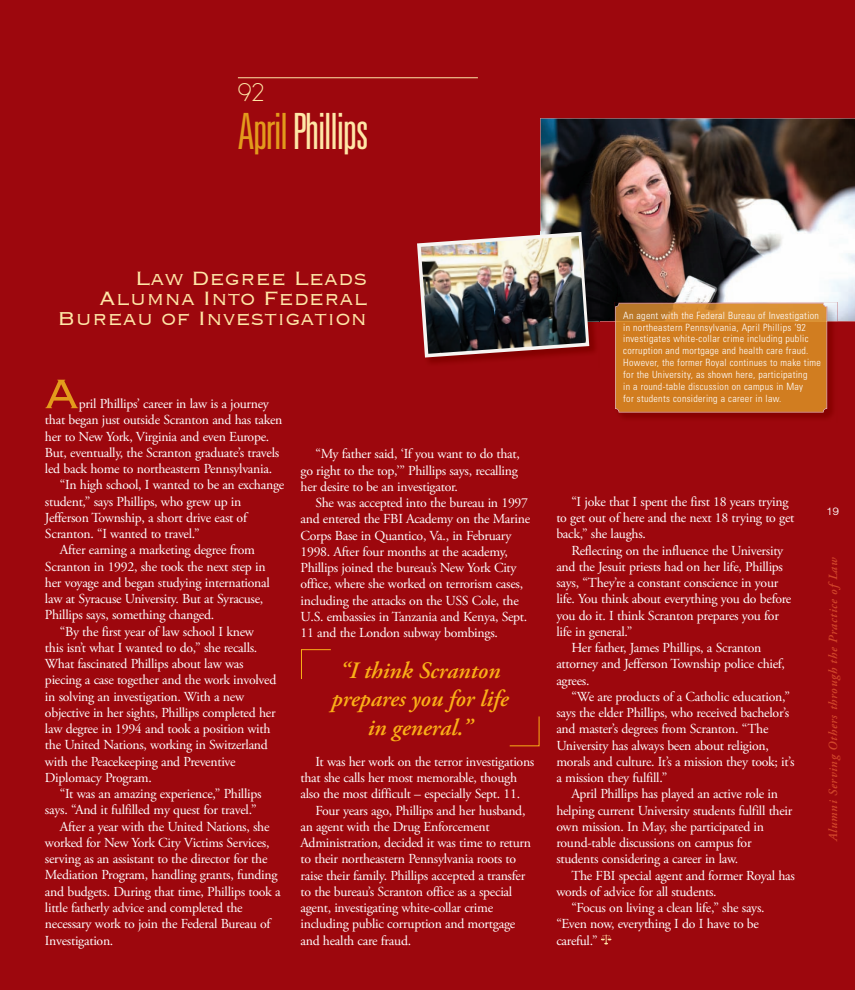
<style>
.page{position:relative;width:855px;height:990px;background:#9d070d}
.page>*{position:absolute;margin:0;border:0;box-sizing:border-box;transform-origin:0 0}
.t1{font:300 54.12px "Copperplate";color:#e39b1c}
.t2{font:300 ultra-condensed 50px "Univers";letter-spacing:-.025em;color:#ffe7a7}
.t3{font:300 25px/20px "Copperplate";color:#ffe7a7;text-align:right}
.t4{font:300 25px "Geosans";color:#ffe7a7}
.t5{font:italic 600 23.5px/28.2px "Adobe Garamond Pro";color:#faaf18;text-align:center}
.t6{font:13.75px "Adobe Garamond Pro";letter-spacing:-.02em;color:#fff}
.t7{font:italic 600 12.5px "Adobe Garamond Pro";letter-spacing:.055em;color:#d2462a}
.t8{font:11.25px "EAK Buch";color:#fff}
.t9{font:300 condensed 10px/11.9px "Univers";letter-spacing:.03em;color:#fff}
.s1{color:#e39b1c}
</style>
<div class="page">
<hr style="left:238px;top:77px;width:240px;height:1px;background:#ffe7a7">
<svg style="left:601px;top:935px;width:10px;height:10px"></svg>
<img style="left:540px;top:118px;width:315px;height:203px">
<img style="left:428px;top:321px;width:171px;height:42px">
<img style="left:540px;top:231px;width:59px;height:90px">
<svg style="left:417px;top:232px;width:172px;height:126px"></svg>
<img style="left:421px;top:236px;width:165px;height:118px">
<svg style="left:301px;top:649px;width:30px;height:30px"></svg>
<svg style="left:509px;top:716px;width:30px;height:30px"></svg>
<img style="left:614px;top:302px;width:223px;height:116px">
<img style="left:615px;top:303px;width:212px;height:18px">
<div style="left:615px;top:321px;width:213px;height:91px;background:#d17d20"></div>
<p class="t4" style="left:238px;top:78px;width:28px">92</p>
<p class="t2" style="left:238px;top:106px;width:132px"><span class="s1">April</span> Phillips</p>
<p class="t3" style="left:58px;top:267px;width:311px">Law Degree Leads<br>Alumna Into Federal<br>Bureau of Investigation</p>
<p class="t1" style="left:44px;top:359px;width:38px">A</p>
<p class="t6" style="left:79px;top:396px;width:192px">pril Phillips’ career in law is a journey</p>
<p class="t6" style="left:45px;top:412px;width:239px">that began just outside Scranton and has taken</p>
<p class="t6" style="left:45px;top:428px;width:226px">her to New York, Virginia and even Europe.</p>
<p class="t6" style="left:45px;top:444px;width:236px">but, eventually, the Scranton graduate’s travels</p>
<p class="t6" style="left:45px;top:461px;width:229px">led back home to northeastern Pennsylvania.</p>
<p class="t6" style="left:60px;top:477px;width:226px">“In high school, I wanted to be an exchange</p>
<p class="t6" style="left:45px;top:493px;width:198px">student,” says Phillips, who grew up in</p>
<p class="t6" style="left:45px;top:509px;width:204px">Jefferson Township, a short drive east of</p>
<p class="t6" style="left:45px;top:526px;width:156px">Scranton. “I wanted to travel.”</p>
<p class="t6" style="left:60px;top:542px;width:196px">After earning a marketing degree from</p>
<p class="t6" style="left:45px;top:558px;width:222px">Scranton in 1992, she took the next step in</p>
<p class="t6" style="left:45px;top:574px;width:226px">her voyage and began studying international</p>
<p class="t6" style="left:45px;top:591px;width:220px">law at Syracuse University. but at Syracuse,</p>
<p class="t6" style="left:45px;top:607px;width:171px">Phillips says, something changed.</p>
<p class="t6" style="left:60px;top:623px;width:196px">“by the first year of law school I knew</p>
<p class="t6" style="left:45px;top:639px;width:214px">this isn’t what I wanted to do,” she recalls.</p>
<p class="t6" style="left:45px;top:656px;width:200px">What fascinated Phillips about law was</p>
<p class="t6" style="left:45px;top:672px;width:233px">piecing a case together and the work involved</p>
<p class="t6" style="left:45px;top:688px;width:201px">in solving an investigation. With a new</p>
<p class="t6" style="left:45px;top:704px;width:232px">objective in her sights, Phillips completed her</p>
<p class="t6" style="left:45px;top:721px;width:227px">law degree in 1994 and took a position with</p>
<p class="t6" style="left:45px;top:737px;width:224px">the United Nations, working in Switzerland</p>
<p class="t6" style="left:45px;top:753px;width:192px">with the Peacekeeping and Preventive</p>
<p class="t6" style="left:45px;top:769px;width:108px">Diplomacy Program.</p>
<p class="t6" style="left:60px;top:786px;width:203px">“It was an amazing experience,” Phillips</p>
<p class="t6" style="left:45px;top:802px;width:213px">says. “And it fulfilled my quest for travel.”</p>
<p class="t6" style="left:60px;top:818px;width:211px">After a year with the United Nations, she</p>
<p class="t6" style="left:45px;top:834px;width:226px">worked for New York City Victims Services,</p>
<p class="t6" style="left:45px;top:851px;width:224px">serving as an assistant to the director for the</p>
<p class="t6" style="left:45px;top:867px;width:234px">Mediation Program, handling grants, funding</p>
<p class="t6" style="left:45px;top:883px;width:237px">and budgets. During that time, Phillips took a</p>
<p class="t6" style="left:45px;top:899px;width:199px">little fatherly advice and completed the</p>
<p class="t6" style="left:45px;top:916px;width:227px">necessary work to join the Federal bureau of</p>
<p class="t6" style="left:45px;top:932px;width:70px">Investigation.</p>
<p class="t6" style="left:316px;top:446px;width:206px">“My father said, ‘If you want to do that,</p>
<p class="t6" style="left:301px;top:462px;width:219px">go right to the top,’” Phillips says, recalling</p>
<p class="t6" style="left:301px;top:478px;width:159px">her desire to be an investigator.</p>
<p class="t6" style="left:316px;top:494px;width:214px">She was accepted into the bureau in 1997</p>
<p class="t6" style="left:301px;top:511px;width:231px">and entered the FbI Academy on the Marine</p>
<p class="t6" style="left:301px;top:527px;width:212px">Corps base in Quantico, Va., in February</p>
<p class="t6" style="left:301px;top:543px;width:209px">1998. After four months at the academy,</p>
<p class="t6" style="left:301px;top:559px;width:218px">Phillips joined the bureau’s New York City</p>
<p class="t6" style="left:301px;top:576px;width:224px">office, where she worked on terrorism cases,</p>
<p class="t6" style="left:301px;top:592px;width:220px">including the attacks on the USS Cole, the</p>
<p class="t6" style="left:301px;top:608px;width:228px">U.S. embassies in Tanzania and Kenya, Sept.</p>
<p class="t6" style="left:301px;top:624px;width:199px">11 and the london subway bombings.</p>
<p class="t5" style="left:331px;top:658px;width:179px">“I think Scranton prepares you for life in general.”</p>
<p class="t6" style="left:316px;top:753px;width:220px">It was her work on the terror investigations</p>
<p class="t6" style="left:301px;top:769px;width:218px">that she calls her most memorable, though</p>
<p class="t6" style="left:301px;top:786px;width:221px">also the most difficult – especially Sept. 11.</p>
<p class="t6" style="left:316px;top:802px;width:211px">Four years ago, Phillips and her husband,</p>
<p class="t6" style="left:301px;top:818px;width:191px">an agent with the Drug Enforcement</p>
<p class="t6" style="left:301px;top:834px;width:232px">Administration, decided it was time to return</p>
<p class="t6" style="left:301px;top:851px;width:217px">to their northeastern Pennsylvania roots to</p>
<p class="t6" style="left:301px;top:867px;width:226px">raise their family. Phillips accepted a transfer</p>
<p class="t6" style="left:301px;top:883px;width:213px">to the bureau’s Scranton office as a special</p>
<p class="t6" style="left:301px;top:899px;width:194px">agent, investigating white-collar crime</p>
<p class="t6" style="left:301px;top:916px;width:216px">including public corruption and mortgage</p>
<p class="t6" style="left:301px;top:932px;width:112px">and health care fraud.</p>
<p class="t9" style="left:623px;top:309px;width:199px">An agent with the Federal Bureau of Investigation in northeastern Pennsylvania, April Phillips ’92 investigates white-collar crime including public corruption and mortgage and health care fraud.<br>However, the former Royal continues to make time for the University, as shown here, participating<br>in a round-table discussion on campus in May<br>for students considering a career in law.</p>
<p class="t6" style="left:571px;top:493px;width:219px">“I joke that I spent the first 18 years trying</p>
<p class="t6" style="left:556px;top:509px;width:240px">to get out of here and the next 18 trying to get</p>
<p class="t6" style="left:556px;top:526px;width:91px">back,” she laughs.</p>
<p class="t6" style="left:571px;top:542px;width:213px">Reflecting on the influence the University</p>
<p class="t6" style="left:556px;top:558px;width:228px">and the Jesuit priests had on her life, Phillips</p>
<p class="t6" style="left:556px;top:574px;width:223px">says, “They’re a constant conscience in your</p>
<p class="t6" style="left:556px;top:591px;width:237px">life. You think about everything you do before</p>
<p class="t6" style="left:556px;top:607px;width:224px">you do it. I think Scranton prepares you for</p>
<p class="t6" style="left:556px;top:623px;width:78px">life in general.”</p>
<p class="t6" style="left:571px;top:639px;width:192px">Her father, James Phillips, a Scranton</p>
<p class="t6" style="left:556px;top:656px;width:230px">attorney and Jefferson Township police chief,</p>
<p class="t6" style="left:556px;top:672px;width:35px">agrees.</p>
<p class="t6" style="left:571px;top:688px;width:220px">“We are products of a Catholic education,”</p>
<p class="t6" style="left:556px;top:704px;width:234px">says the elder Phillips, who received bachelor’s</p>
<p class="t6" style="left:556px;top:721px;width:214px">and master’s degrees from Scranton. “The</p>
<p class="t6" style="left:556px;top:737px;width:214px">University has always been about religion,</p>
<p class="t6" style="left:556px;top:753px;width:240px">morals and culture. It’s a mission they took; it’s</p>
<p class="t6" style="left:556px;top:769px;width:112px">a mission they fulfill.”</p>
<p class="t6" style="left:571px;top:786px;width:208px">April Phillips has played an active role in</p>
<p class="t6" style="left:556px;top:802px;width:238px">helping current University students fulfill their</p>
<p class="t6" style="left:556px;top:818px;width:209px">own mission. In May, she participated in</p>
<p class="t6" style="left:556px;top:834px;width:197px">round-table discussions on campus for</p>
<p class="t6" style="left:556px;top:851px;width:183px">students considering a career in law.</p>
<p class="t6" style="left:571px;top:867px;width:225px">The FbI special agent and former Royal has</p>
<p class="t6" style="left:556px;top:883px;width:162px">words of advice for all students.</p>
<p class="t6" style="left:571px;top:899px;width:195px">“Focus on living a clean life,” she says.</p>
<p class="t6" style="left:556px;top:916px;width:204px">“Even now, everything I do I have to be</p>
<p class="t6" style="left:556px;top:932px;width:43px">careful.”</p>
<p class="t8" style="left:826px;top:503px;width:15px">19</p>
<p class="t7" style="left:826px;top:841px;width:286px;rotate:-90deg">Alumni Serving Others through the Practice ofLaw</p>
</div>
